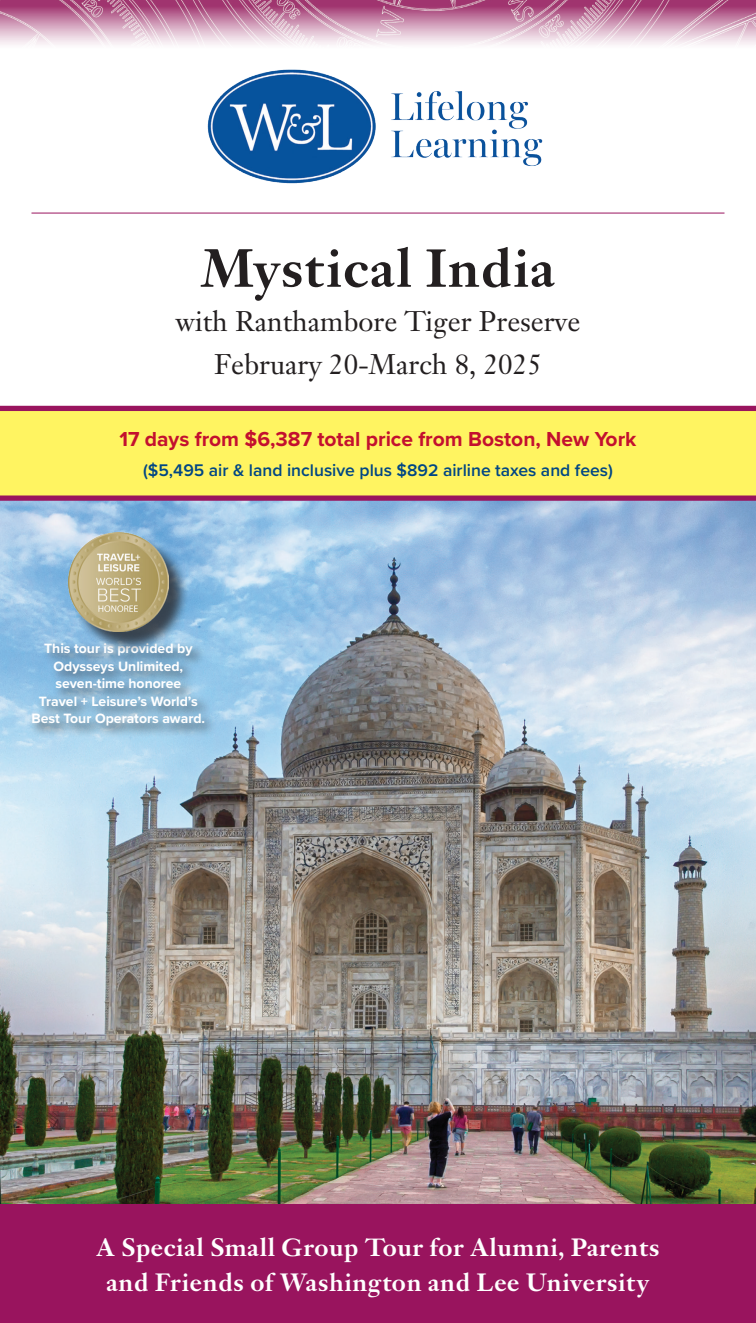
<style>
.page{position:relative;width:756px;height:1323px;background:#fff}
.page>*{position:absolute;margin:0;border:0;box-sizing:border-box;transform-origin:0 0}
.t1{font:500 56px "Janson URW";color:#231f20}
.t2{font:28px "Janson Text LT Pro";color:#231f20}
.t3{font:500 26.25px/35px "Janson URW";color:#fff;text-align:center}
.t4{font:700 21px "Proxima Nova";color:#c3102f}
.t5{font:600 17.5px "Proxima Nova";color:#004684}
.t6{font:700 14px/17.5px "Proxima Nova";color:#fff;text-align:center}
</style>
<div class="page">
<img style="left:0;top:501px;width:756px;height:703px">
<div style="left:0;top:1204px;width:756px;height:119px;background:#99145e"></div>
<img style="left:0;top:0;width:756px;height:45px">
<div style="left:0;top:409px;width:756px;height:87px;background:#fff461"></div>
<div style="left:0;top:406px;width:756px;height:5px;background:#99145e"></div>
<div style="left:0;top:496px;width:756px;height:5px;background:#99145e"></div>
<div style="left:28px;top:640px;width:190px;height:100px;background:#231f20;opacity:.75"></div>
<div style="left:71px;top:535px;width:119px;height:119px;background:#231f20;opacity:.75"></div>
<img style="left:68px;top:532px;width:100px;height:100px">
<hr style="left:32px;top:213px;width:692px;height:1px;background:#99145e">
<img style="left:207px;top:69px;width:336px;height:115px">
<p class="t1" style="left:200px;top:237px;width:357px">Mystical India</p>
<p class="t2" style="left:175px;top:303px;width:407px">with Ranthambore Tiger Preserve</p>
<p class="t2" style="left:214px;top:347px;width:329px">February 20-March 8, 2025</p>
<p class="t4" style="left:120px;top:423px;width:518px">17 days from $6,387 total price from Boston, New York</p>
<p class="t5" style="left:143px;top:457px;width:471px">($5,495 air &amp; land inclusive plus $892 airline taxes and fees)</p>
<p class="t6" style="left:32px;top:640px;width:175px">This tour is provided by<br>Odysseys Unlimited, seven-time honoree<br>Travel + Leisure’s World’s<br>Best Tour Operators award.</p>
<p class="t3" style="left:96px;top:1230px;width:565px">A Special Small Group Tour for Alumni, Parents and Friends of Washington and Lee University</p>
</div>
